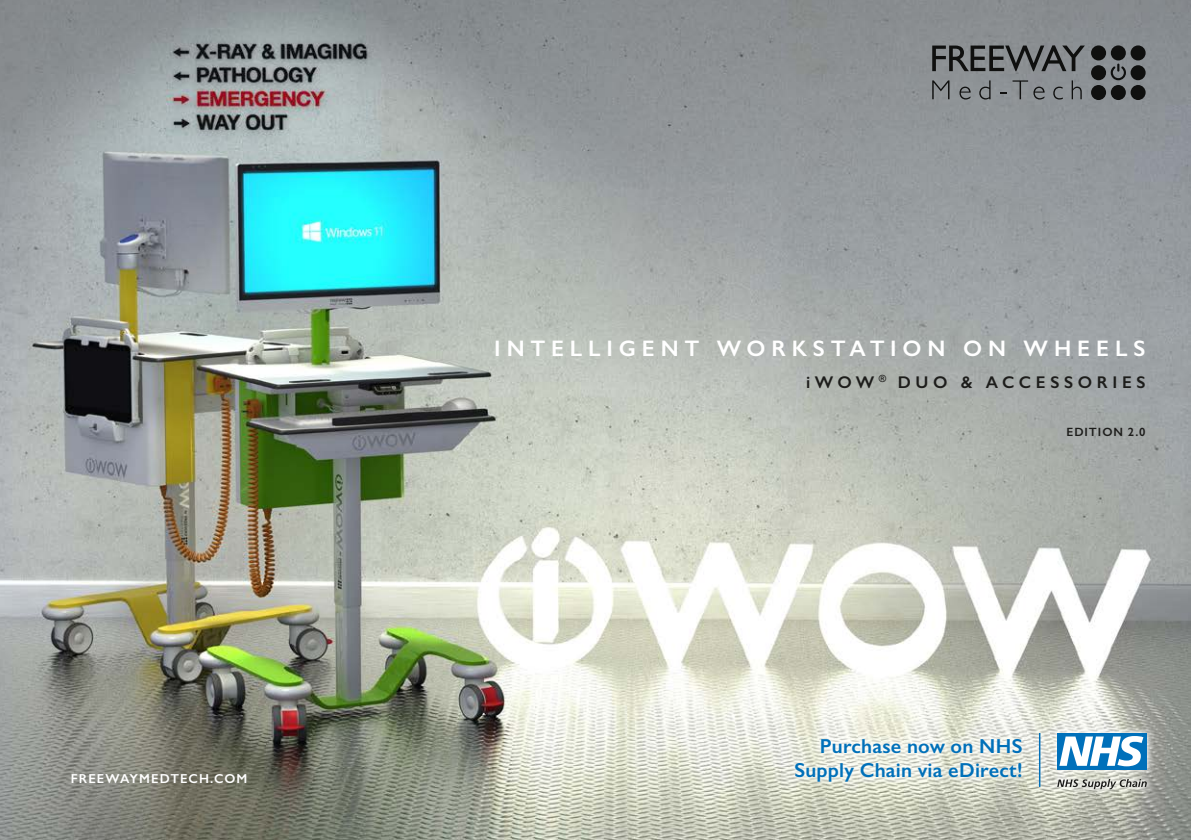
<style>
.page{position:relative;width:1191px;height:840px;background:#fff}
.page>*{position:absolute;margin:0;border:0;box-sizing:border-box;transform-origin:0 0}
.t1{font:600 22.4px "Gill Sans";letter-spacing:.26em;color:#fff}
.t2{font:600 20.2px/24.4px "Gill Sans";letter-spacing:.01em;color:#0070b9;text-align:right}
.t3{font:600 17px "Gill Sans";letter-spacing:.27em;color:#1d1d1b}
.t4{font:600 13px "Gill Sans";letter-spacing:.08em;color:#fff}
.t5{font:600 12px "Gill Sans";letter-spacing:.085em;color:#1d1d1b}
</style>
<div class="page">
<img style="left:0;top:0;width:1191px;height:839px">
<svg style="left:932px;top:45px;width:152px;height:26px;background:#5d6062"></svg>
<svg style="left:932px;top:80px;width:17px;height:19px"></svg>
<svg style="left:959px;top:87px;width:11px;height:12px"></svg>
<svg style="left:979px;top:80px;width:11px;height:19px"></svg>
<svg style="left:1000px;top:92px;width:6px;height:2px"></svg>
<svg style="left:1012px;top:80px;width:32px;height:19px"></svg>
<svg style="left:1053px;top:87px;width:9px;height:12px"></svg>
<svg style="left:1071px;top:80px;width:10px;height:19px"></svg>
<div style="left:1091px;top:45px;width:15px;height:15px;background:#0f100f;border-radius:50%"></div>
<svg style="left:1110px;top:45px;width:15px;height:15px"></svg>
<svg style="left:1130px;top:45px;width:15px;height:15px"></svg>
<div style="left:1091px;top:65px;width:15px;height:15px;background:#0f100f;border-radius:50%"></div>
<svg style="left:1130px;top:65px;width:15px;height:15px"></svg>
<div style="left:1091px;top:85px;width:15px;height:15px;background:#0f100f;border-radius:50%"></div>
<svg style="left:1110px;top:85px;width:15px;height:15px"></svg>
<div style="left:1130px;top:85px;width:15px;height:15px;background:#0f100f;border-radius:50%"></div>
<svg style="left:1110px;top:64px;width:16px;height:16px"></svg>
<svg style="left:788px;top:725px;width:366px;height:71px"></svg>
<hr style="left:1039px;top:732px;width:1px;height:54px;background:#0070b9">
<div style="left:1056px;top:732px;width:90px;height:37px;background:#0070ba"></div>
<svg style="left:1059px;top:736px;width:84px;height:29px"></svg>
<svg style="left:1057px;top:778px;width:89px;height:10px"></svg>
<p class="t4" style="left:71px;top:770px;width:178px">FREEWAYMEDTECH.COM</p>
<p class="t1" style="left:494px;top:334px;width:653px">INTELLIGENT WORKSTATION ON WHEELS</p>
<p class="t3" style="left:806px;top:371px;width:341px">iWOW <sup>®</sup> DUO &amp; ACCESSORIES</p>
<p class="t5" style="left:1066px;top:424px;width:81px">EDITION 2.0</p>
<p class="t2" style="left:794px;top:733px;width:230px">Purchase now on NHS<br>Supply Chain via eDirect!</p>
</div>
